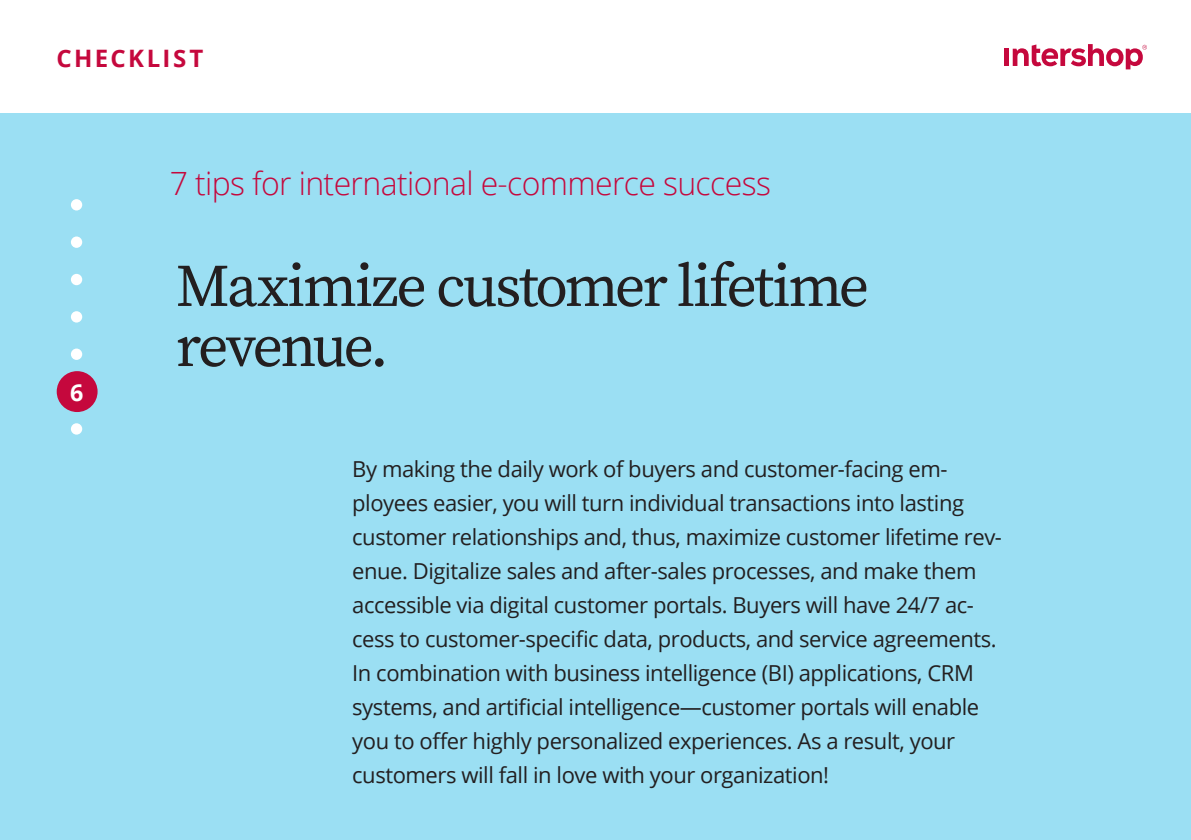
<style>
.page{position:relative;width:1191px;height:840px;background:#fff}
.page>*{position:absolute;margin:0;border:0;box-sizing:border-box;transform-origin:0 0}
.t1{font:60px/60px "Source Serif Variable";letter-spacing:-.045em;color:#231f20}
.t2{font:300 32px "Open Sans";letter-spacing:-.02em;color:#c5083d}
.t3{font:700 24px "Open Sans";letter-spacing:.095em;color:#c5083d}
.t4{font:700 23.2px "Open Sans";color:#fff}
.t5{font:22px/34px "Open Sans";letter-spacing:-.02em;color:#231f20}
</style>
<div class="page">
<div style="left:0;top:113px;width:1191px;height:726px;background:#9bdff3"></div>
<div style="left:71px;top:236px;width:11px;height:12px;background:#fff;border-radius:50%"></div>
<div style="left:71px;top:311px;width:11px;height:11px;background:#fff;border-radius:50%"></div>
<div style="left:71px;top:274px;width:11px;height:11px;background:#fff;border-radius:50%"></div>
<div style="left:71px;top:423px;width:11px;height:11px;background:#fff;border-radius:50%"></div>
<div style="left:71px;top:348px;width:11px;height:12px;background:#fff;border-radius:50%"></div>
<div style="left:71px;top:199px;width:11px;height:11px;background:#fff;border-radius:50%"></div>
<div style="left:57px;top:371px;width:41px;height:41px;background:#c5083d;border-radius:50%"></div>
<div style="left:1004px;top:49px;width:5px;height:17px;background:#c5083d"></div>
<svg style="left:1012px;top:44px;width:135px;height:25px"></svg>
<p class="t3" style="left:56px;top:41px;width:148px">CHECKLIST</p>
<h2 class="t2" style="left:170px;top:161px;width:602px">7 tips for international e-commerce success</h2>
<p class="t4" style="left:70px;top:375px;width:15px">6</p>
<h1 class="t1" style="left:176px;top:256px;width:695px">Maximize customer lifetime revenue.</h1>
<p class="t5" style="left:352px;top:451px;width:651px">By making the daily work of buyers and customer-facing em&shy;ployees easier, you will turn individual transactions into lasting customer relationships and, thus, maximize customer lifetime rev&shy;enue. Digitalize sales and after-sales processes, and make them accessible via digital customer portals. Buyers will have 24/7 ac&shy;cess to customer-specific data, products, and service agreements.<br>In combination with business intelligence (BI) applications, CRM systems, and artificial intelligence—customer portals will enable you to offer highly personalized experiences. As a result, your customers will fall in love with your organization!</p>
</div>
